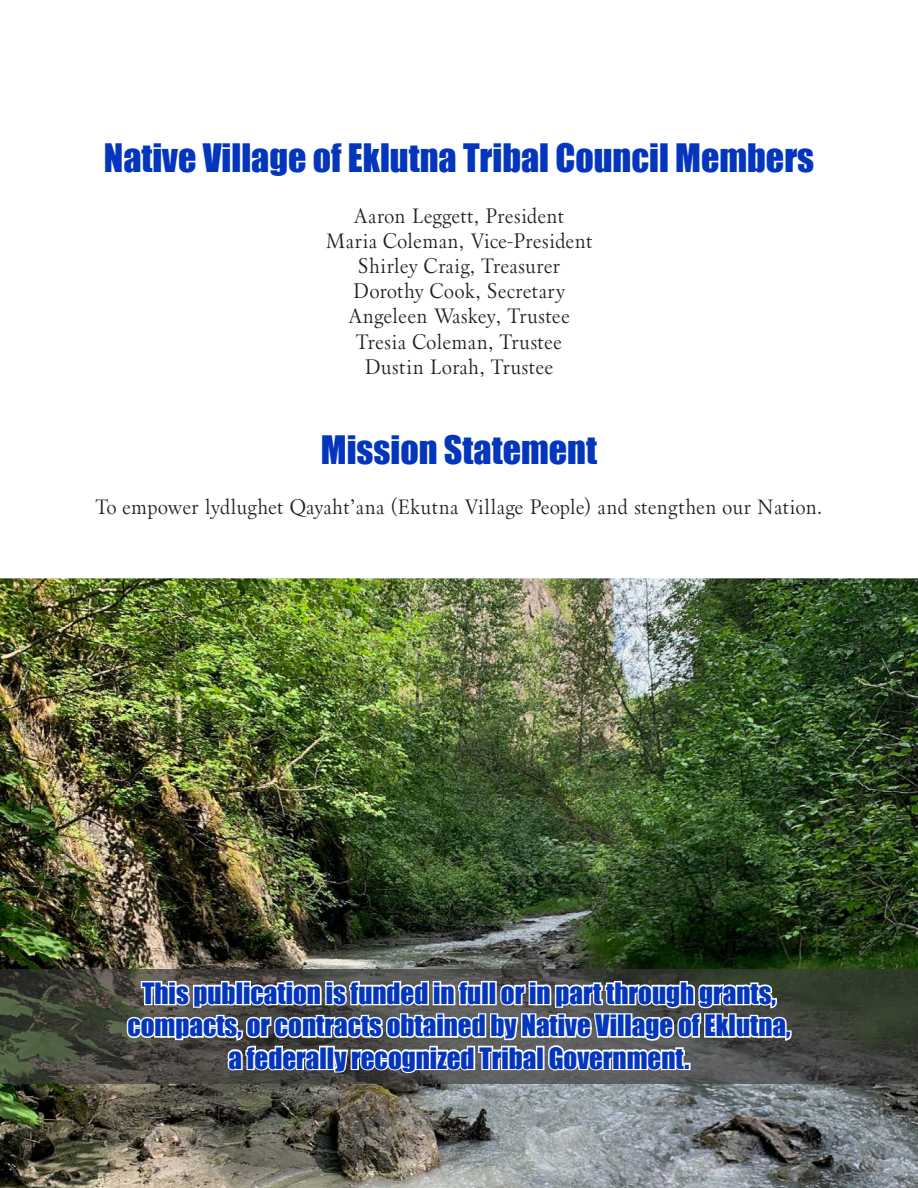
<style>
.page{position:relative;width:918px;height:1188px;background:#fff}
.page>*{position:absolute;margin:0;border:0;box-sizing:border-box;transform-origin:0 0}
.t1{font:36px "Impact";color:#0436bd}
.t2{font:27px/32.4px "Impact";color:#0436bd;text-align:center}
.t3{font:300 21px/25.2px "Brigade";color:#231f20;text-align:center}
</style>
<div class="page">
<img style="left:0;top:578px;width:918px;height:610px">
<img style="left:0;top:969px;width:918px;height:114px">
<svg style="left:125px;top:979px;width:669px;height:111px"></svg>
<div style="left:684px;top:1063px;width:7px;height:7px;border:3px solid #fff"></div>
<h1 class="t1" style="left:104px;top:130px;width:712px">Native Village of Eklutna Tribal Council Members</h1>
<p class="t3" style="left:325px;top:204px;width:269px">Aaron Leggett, President<br>Maria Coleman, Vice-President<br>Shirley Craig, Treasurer<br>Dorothy Cook, Secretary<br>Angeleen Waskey, Trustee<br>Tresia Coleman, Trustee<br>Dustin Lorah, Trustee</p>
<h1 class="t1" style="left:321px;top:422px;width:278px">Mission Statement</h1>
<p class="t3" style="left:96px;top:495px;width:728px">To empower lydlughet Qayaht’ana (Ekutna Village People) and stengthen our Nation.</p>
<p class="t2" style="left:127px;top:976px;width:665px">This publication is funded in full or in part through grants, compacts, or contracts obtained by Native Village of Eklutna, a federally recognized Tribal Government.</p>
</div>
